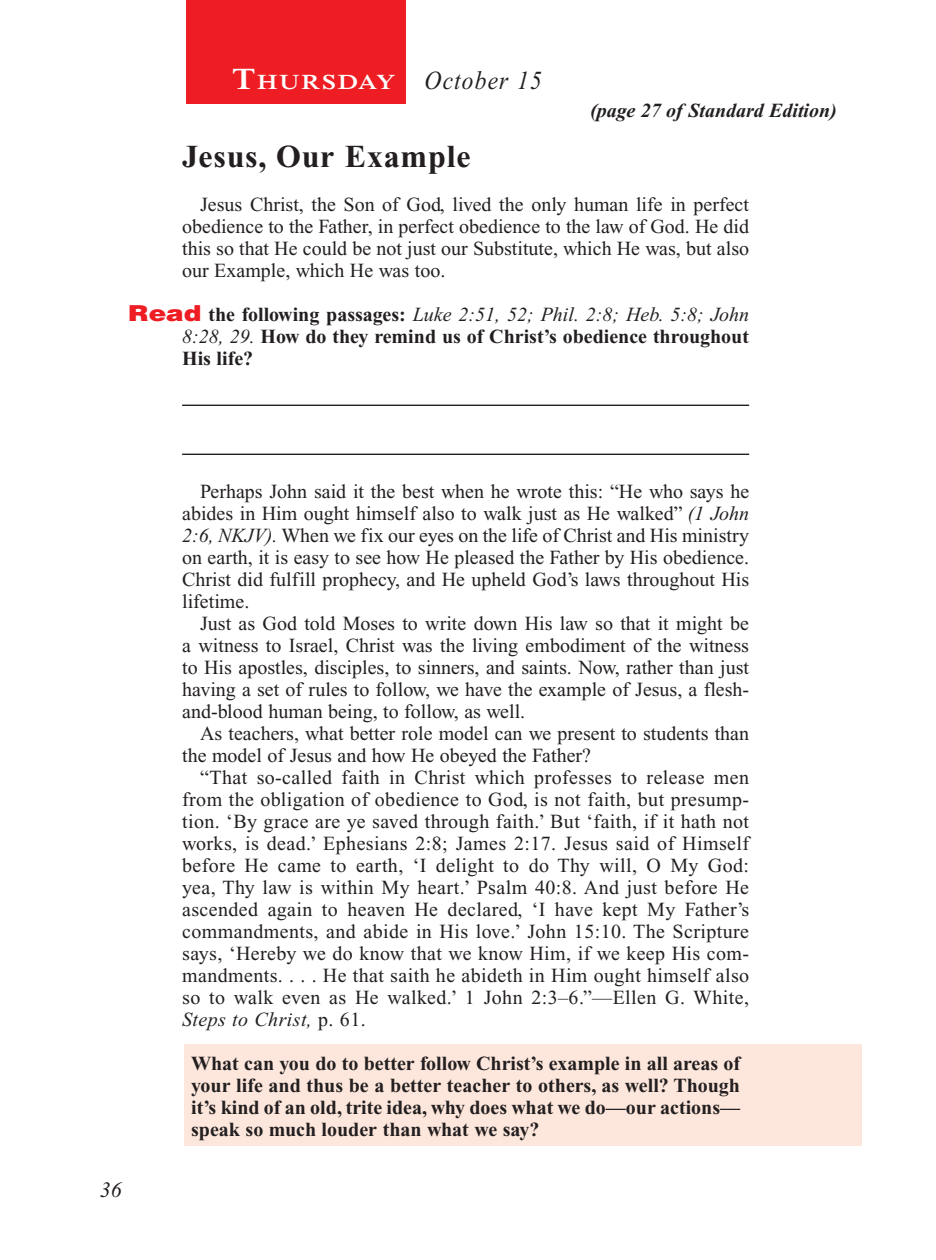
<style>
.page{position:relative;width:936px;height:1260px;background:#fff}
.page>*{position:absolute;margin:0;border:0;box-sizing:border-box;transform-origin:0 0}
.Head{font:700 32px "Times New Roman PS Std";letter-spacing:.025em;color:#231f20}
.Lesson_Dates{font:italic 26px "Times New Roman PS Std";letter-spacing:.05em;color:#231f20;scale:.9 1}
.t1{font:italic 22px "Times New Roman PS Std";color:#231f20}
.Daily_Header{font:600 21px "Times NRMT Std";letter-spacing:.07em;color:#fff;scale:1.1 1}
.Body{font:20px/22px "Times New Roman PS Std";color:#231f20;text-align:justify}
.Body_SB{font:20px/22px "Times New Roman PS Std";color:#231f20;text-align:justify}
.x-screened_box-text{font:700 20px/22px "Times New Roman PS Std";color:#231f20;text-align:justify}
.Question{font:700 20px/22px "Times New Roman PS Std";color:#231f20;text-align:justify}
.Page_from_SE{font:italic 700 20px "Times New Roman PS Std";color:#231f20}
.s1{font-size:30px}
.s2{font-family:"Helvetica LT Std";font-weight:900;font-size:22px;color:#ee1d23}
.s3{font-weight:400;font-style:italic}
.s4{font-style:italic}
</style>
<div class="page">
<div style="left:186px;top:0;width:220px;height:103px;background:#ee1d23"></div>
<div style="left:184px;top:1045px;width:677px;height:101px;background:#fde7dc"></div>
<hr style="left:182px;top:405px;width:567px;height:1px;background:#231f20">
<hr style="left:182px;top:454px;width:567px;height:1px;background:#231f20">
<p class="Daily_Header" style="left:232px;top:70px;width:150px"><span class="s1">T</span>HURSDAY</p>
<p class="Lesson_Dates" style="left:425px;top:66px;width:132px">October 15</p>
<p class="Page_from_SE" style="left:590px;top:100px;width:248px">(page 27 of Standard Edition)</p>
<p class="Head" style="left:182px;top:138px;width:290px">Jesus, Our Example</p>
<p class="Body" style="left:182px;top:193px;width:569px;text-indent:18px">Jesus Christ, the Son of God, lived the only human life in perfect obedience to the Father, in perfect obedience to the law of God. He did this so that He could be not just our Substitute, which He was, but also our Example, which He was too.</p>
<p class="Question" style="left:182px;top:303px;width:569px;text-indent:-54px"><span class="s2">Read</span> the following passages: <span class="s3">Luke 2:51, 52; Phil. 2:8; Heb. 5:8; John 8:28, 29.</span> How do they remind us of Christ’s obedience throughout His life?</p>
<p class="t1" style="left:100px;top:1178px;width:23px">36</p>
<p class="Body_SB" style="left:182px;top:480px;width:569px;text-indent:18px">Perhaps John said it the best when he wrote this: “He who says he abides in Him ought himself also to walk just as He walked” <span class="s4">(1 John 2:6, NKJV).</span> When we fix our eyes on the life of Christ and His ministry on earth, it is easy to see how He pleased the Father by His obedience.<br>Christ did fulfill prophecy, and He upheld God’s laws throughout His lifetime.</p>
<p class="Body" style="left:182px;top:612px;width:569px;text-indent:18px">Just as God told Moses to write down His law so that it might be a witness to Israel, Christ was the living embodiment of the witness to His apostles, disciples, to sinners, and saints. Now, rather than just having a set of rules to follow, we have the example of Jesus, a flesh&shy;and-blood human being, to follow, as well.</p>
<p class="Body" style="left:182px;top:722px;width:569px;text-indent:18px">As teachers, what better role model can we present to students than the model of Jesus and how He obeyed the Father?</p>
<p class="Body" style="left:182px;top:766px;width:569px;text-indent:18px">“That so-called faith in Christ which professes to release men from the obligation of obedience to God, is not faith, but presump&shy;tion. ‘By grace are ye saved through faith.’ But ‘faith, if it hath not works, is dead.’ Ephesians 2:8; James 2:17. Jesus said of Himself before He came to earth, ‘I delight to do Thy will, O My God: yea, Thy law is within My heart.’ Psalm 40:8. And just before He ascended again to heaven He declared, ‘I have kept My Father’s commandments, and abide in His love.’ John 15:10. The Scripture says, ‘Hereby we do know that we know Him, if we keep His com&shy;mandments. . . . He that saith he abideth in Him ought himself also so to walk even as He walked.’ 1 John 2:3–6.”—Ellen G. White, <span class="s4">Steps to Christ,</span> p. 61.</p>
<p class="x-screened_box-text" style="left:191px;top:1052px;width:551px">What can you do to better follow Christ’s example in all areas of your life and thus be a better teacher to others, as well? Though it’s kind of an old, trite idea, why does what we do—our actions— speak so much louder than what we say?</p>
</div>
